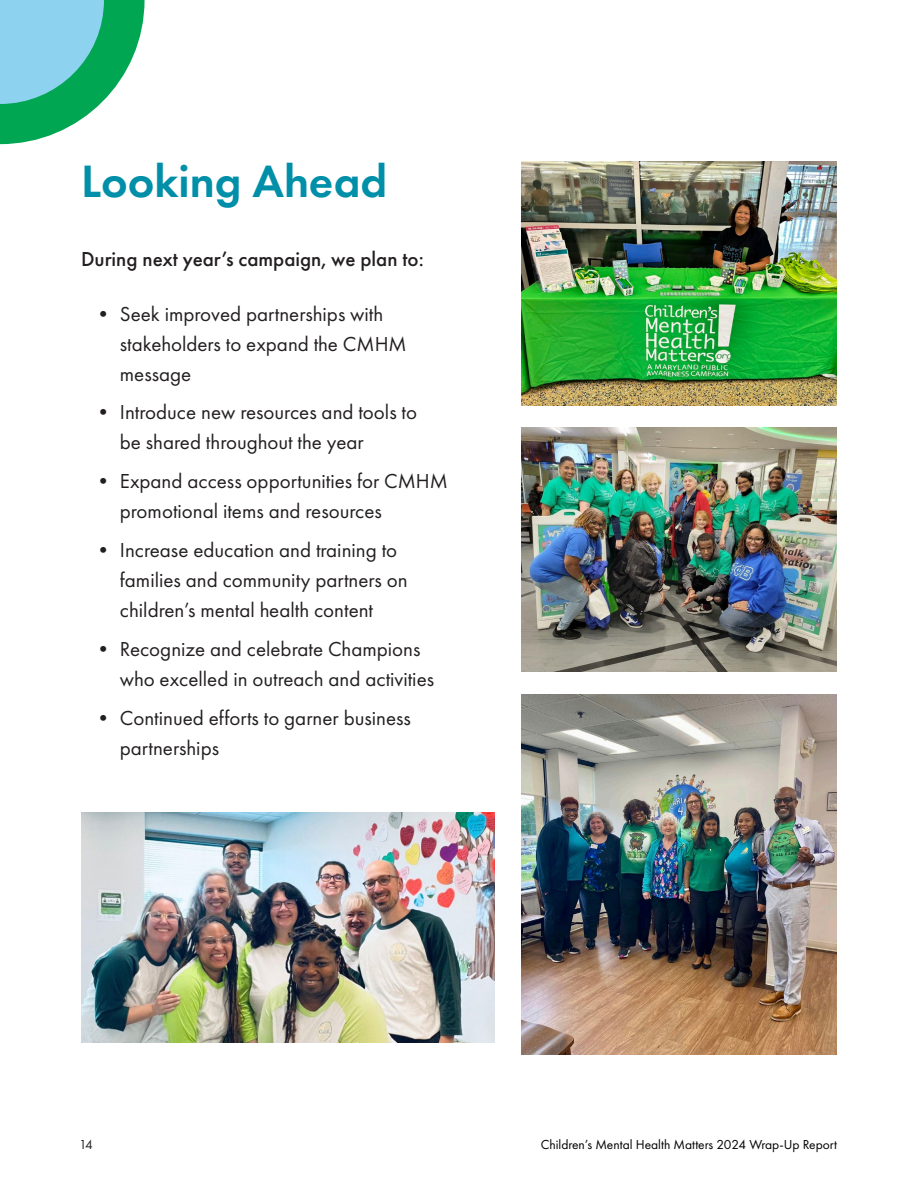
<style>
.page{position:relative;width:918px;height:1188px;background:#fff}
.page>*{position:absolute;margin:0;border:0;box-sizing:border-box;transform-origin:0 0}
.Header_1{font:600 47.1px "Futura PT";color:#008fa8}
.t1{font:21px/30px "Futura PT";color:#231f20}
.First_lady_copy{font:500 21px "Futura PT";color:#231f20}
.PAGE{font:13.5px "Futura PT";color:#000}
.PAGE-2{font:13.5px "Futura PT";color:#231f20}
</style>
<div class="page">
<img style="left:521px;top:161px;width:316px;height:244px">
<svg style="left:0;top:0;width:145px;height:144px"></svg>
<img style="left:521px;top:694px;width:316px;height:360px">
<img style="left:521px;top:428px;width:316px;height:244px">
<img style="left:81px;top:812px;width:414px;height:230px">
<p class="Header_1" style="left:81px;top:152px;width:308px">Looking Ahead</p>
<p class="First_lady_copy" style="left:81px;top:246px;width:344px">During next year’s campaign, we plan to:</p>
<p class="t1" style="left:120px;top:298px;width:288px;text-indent:-27px">• Seek improved partnerships with stakeholders to expand the CMHM message</p>
<p class="t1" style="left:120px;top:397px;width:299px;text-indent:-27px">• Introduce new resources and tools to be shared throughout the year</p>
<p class="t1" style="left:120px;top:466px;width:330px;text-indent:-27px">• Expand access opportunities for CMHM promotional items and resources</p>
<p class="t1" style="left:120px;top:535px;width:289px;text-indent:-27px">• Increase education and training to families and community partners on children’s mental health content</p>
<p class="t1" style="left:120px;top:634px;width:316px;text-indent:-27px">• Recognize and celebrate Champions who excelled in outreach and activities</p>
<p class="t1" style="left:120px;top:703px;width:293px;text-indent:-27px">• Continued efforts to garner business partnerships</p>
<p class="PAGE-2" style="left:79px;top:1136px;width:15px">14</p>
<p class="PAGE" style="left:541px;top:1136px;width:298px">Children’s Mental Health Matters 2024 Wrap-Up Report</p>
</div>
